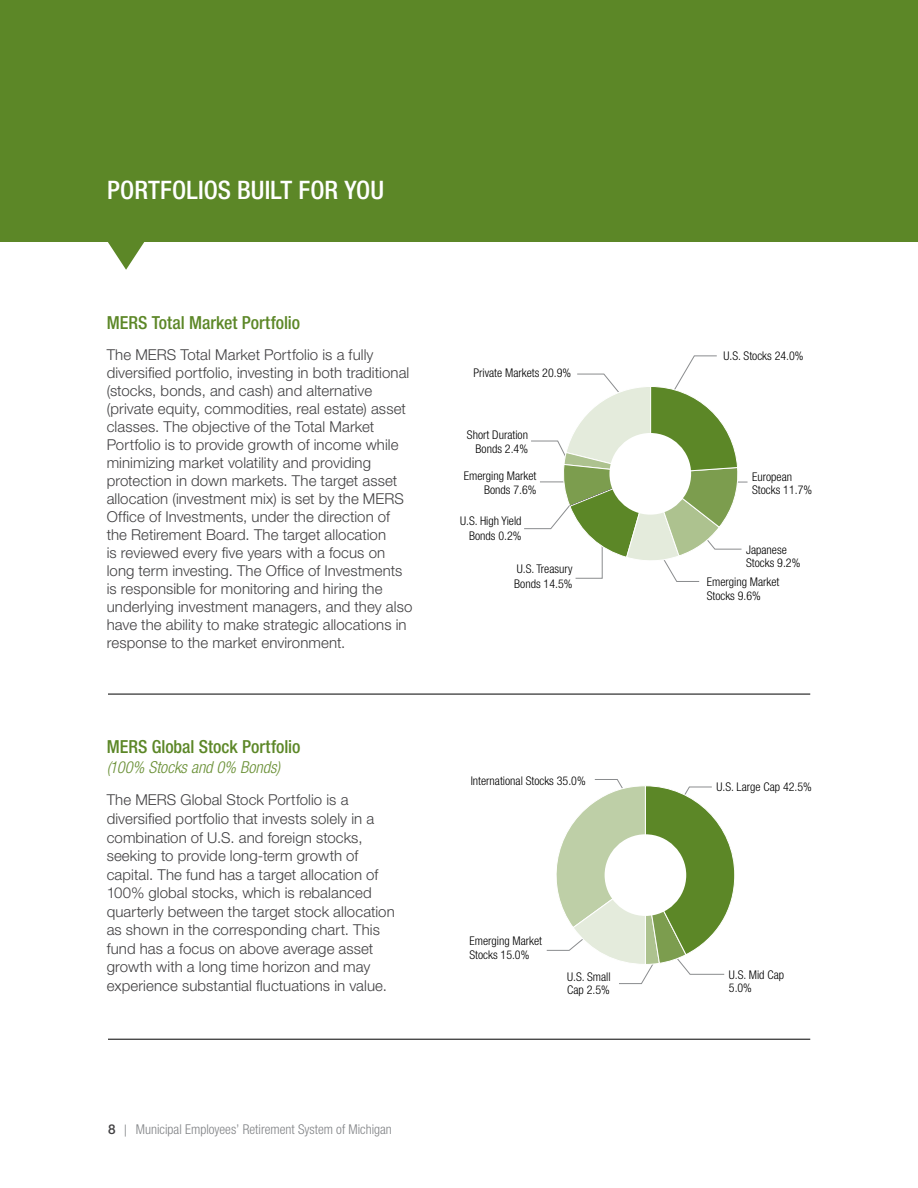
<style>
.page{position:relative;width:918px;height:1188px;background:#fff}
.page>*{position:absolute;margin:0;border:0;box-sizing:border-box;transform-origin:0 0}
.t1{font:500 condensed 25.5px "Helvetica Neue LT Std";color:#fff}
.t2{font:500 condensed 18px "Helvetica Neue LT Std";color:#5c8727}
.t3{font:italic 300 condensed 16.5px "Helvetica Neue LT Std";color:#6a9036}
.t4{font:300 15px/18px "Helvetica Neue LT Std";letter-spacing:.005em;color:#414042}
.t5{font:300 condensed 13.5px "Helvetica Neue LT Std";color:#808285}
.t6{font:300 condensed 12px/13.5px "Helvetica Neue LT Std";color:#000}
.s1{font-weight:500;font-stretch:normal;color:#414042}
.s2{font-family:"Frutiger Neue LT Pro";font-stretch:normal;font-size:12px}
</style>
<div class="page">
<div style="left:0;top:0;width:918px;height:242px;background:#5c8727"></div>
<hr style="left:108px;top:694px;width:702px;height:1px;background:#000">
<hr style="left:108px;top:1039px;width:702px;height:1px;background:#000">
<svg style="left:108px;top:242px;width:37px;height:28px"></svg>
<svg style="left:524px;top:355px;width:224px;height:227px"></svg>
<div style="left:609px;top:433px;width:82px;height:82px;background:#fff;border-radius:50%"></div>
<svg style="left:546px;top:779px;width:189px;height:205px"></svg>
<div style="left:605px;top:834px;width:81px;height:82px;background:#fff;border-radius:50%"></div>
<h1 class="t1" style="left:107px;top:175px;width:278px">PORTFOLIOS BUILT FOR YOU</h1>
<p class="t2" style="left:107px;top:312px;width:195px">MERS Total Market Portfolio</p>
<p class="t4" style="left:107px;top:346px;width:307px">The MERS Total Market Portfolio is a fully diversified portfolio, investing in both traditional (stocks, bonds, and cash) and alternative (private equity, commodities, real estate) asset classes. The objective of the Total Market Portfolio is to provide growth of income while minimizing market volatility and providing protection in down markets. The target asset allocation (investment mix) is set by the MERS Office of Investments, under the direction of the Retirement Board. The target allocation<br>is reviewed every five years with a focus on long term investing. The Office of Investments is responsible for monitoring and hiring the underlying investment managers, and they also have the ability to make strategic allocations in response to the market environment.</p>
<p class="t2" style="left:107px;top:736px;width:195px">MERS Global Stock Portfolio</p>
<p class="t3" style="left:107px;top:758px;width:175px">(100% Stocks and 0% Bonds)</p>
<p class="t4" style="left:107px;top:790px;width:290px;line-height:18.6px">The MERS Global Stock Portfolio is a diversified portfolio that invests solely in a combination of U.S. and foreign stocks, seeking to provide long-term growth of capital. The fund has a target allocation of 100% global stocks, which is rebalanced quarterly between the target stock allocation as shown in the corresponding chart. This fund has a focus on above average asset growth with a long time horizon and may experience substantial fluctuations in value.</p>
<p class="t6" style="left:473px;top:365px;width:99px">Private Markets 20. 9%</p>
<p class="t6" style="left:467px;top:427px;width:63px;line-height:14.4px;text-align:right">Short Duration<br>Bonds 2. 4%</p>
<p class="t6" style="left:464px;top:469px;width:74px;line-height:14.4px;text-align:right">Emerging Market<br>Bonds 7. 6%</p>
<p class="t6" style="left:460px;top:514px;width:63px;line-height:14.4px;text-align:right">U.S. High Yield<br>Bonds 0. 2%</p>
<p class="t6" style="left:514px;top:562px;width:60px;line-height:14.4px">U. S. Treasury<br>Bonds 14. 5%</p>
<p class="t6" style="left:471px;top:774px;width:116px">International Stocks 35. 0%</p>
<p class="t6" style="left:470px;top:934px;width:74px">Emerging Market<br>Stocks 15. 0%</p>
<p class="t6" style="left:567px;top:970px;width:45px">U.S. Small<br>Cap 2. 5%</p>
<p class="t5" style="left:108px;top:1121px;width:285px"><span class="s1">8</span> <span class="s2">|</span> Municipal Employees’ Retirement System of Michigan</p>
<p class="t6" style="left:724px;top:349px;width:81px">U.S. Stocks 24. 0%</p>
<p class="t6" style="left:752px;top:470px;width:61px">European<br>Stocks 11. 7%</p>
<p class="t6" style="left:746px;top:543px;width:56px">Japanese<br>Stocks 9. 2%</p>
<p class="t6" style="left:707px;top:575px;width:74px">Emerging Market<br>Stocks 9. 6%</p>
<p class="t6" style="left:717px;top:780px;width:97px">U.S. Large Cap 42. 5%</p>
<p class="t6" style="left:729px;top:968px;width:57px">U.S. Mid Cap<br>5.0%</p>
</div>
